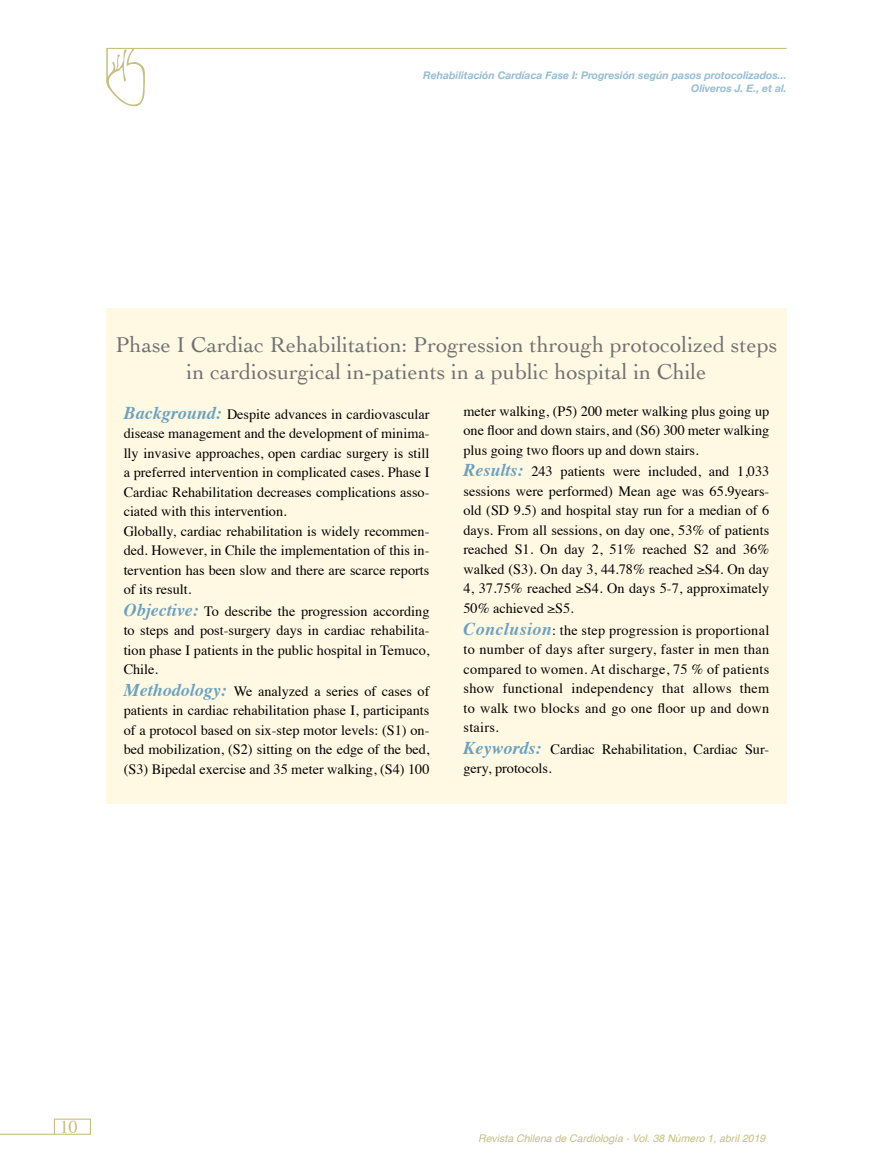
<style>
.page{position:relative;width:893px;height:1170px;background:#fff}
.page>*{position:absolute;margin:0;border:0;box-sizing:border-box;transform-origin:0 0}
.t1{font:22.5px/27px "Cochin";color:#707172;text-align:center}
.t2{font:18px "Times";color:#c7be80}
.t3{font:14.25px/19.5px "Times";color:#000;text-align:justify}
.t4{font:italic 700 10.5px/12.6px "Helvetica Neue";color:#96bdd3;text-align:right}
.t5{font:italic 10.5px "Helvetica";color:#c7be80}
.s1{font-weight:700;font-style:italic;font-size:18px;color:#69a2c1}
</style>
<div class="page">
<hr style="left:0;top:1133px;width:54px;height:1px;background:#c7be80">
<div style="left:54px;top:1118px;width:37px;height:16px;border:1px solid #c7be80"></div>
<hr style="left:106px;top:48px;width:681px;height:1px;background:#c7be7f">
<svg style="left:106px;top:48px;width:39px;height:59px"></svg>
<hr style="left:106px;top:49px;width:2px;height:32px;background:#c7be7f">
<div style="left:106px;top:308px;width:681px;height:496px;background:#fff9e4"></div>
<p class="t4" style="left:423px;top:70px;width:365px">Rehabilitación Cardíaca Fase I: Progresión según pasos protocolizados...<br>Oliveros J. E., et al.</p>
<h1 class="t1" style="left:115px;top:330px;width:664px">Phase I Cardiac Rehabilitation: Progression through protocolized steps in cardiosurgical in-patients in a public hospital in Chile</h1>
<p class="t3" style="left:124px;top:403px;width:307px;text-align:left"><span class="s1">Background:</span> Despite advances in cardiovascular disease management and the development of minima&shy;lly invasive approaches, open cardiac surgery is still a preferred intervention in complicated cases. Phase I Cardiac Rehabilitation decreases complications asso&shy;ciated with this intervention.<br>Globally, cardiac rehabilitation is widely recommen&shy;ded. However, in Chile the implementation of this in&shy;tervention has been slow and there are scarce reports of its result.</p>
<p class="t3" style="left:124px;top:600px;width:307px"><span class="s1">Objective:</span> To describe the progression according to steps and post-surgery days in cardiac rehabilita&shy;tion phase I patients in the public hospital in Temuco, Chile.</p>
<p class="t3" style="left:124px;top:680px;width:307px"><span class="s1">Methodology:</span> We analyzed a series of cases of patients in cardiac rehabilitation phase I, participants of a protocol based on six-step motor levels: (S1) on&shy;bed mobilization, (S2) sitting on the edge of the bed, (S3) Bipedal exercise and 35 meter walking, (S4) 100</p>
<p class="t3" style="left:463px;top:400px;width:307px">meter walking, (P5) 200 meter walking plus going up one floor and down stairs, and (S6) 300 meter walking plus going two floors up and down stairs.</p>
<p class="t3" style="left:463px;top:460px;width:307px"><span class="s1">Results:</span> 243 patients were included, and 1,033 sessions were performed) Mean age was 65.9years&shy;old (SD 9.5) and hospital stay run for a median of 6 days. From all sessions, on day one, 53% of patients reached S1. On day 2, 51% reached S2 and 36% walked (S3). On day 3, 44.78% reached ≥S4. On day 4, 37.75% reached ≥S4. On days 5-7, approximately 50% achieved ≥S5.</p>
<p class="t3" style="left:463px;top:618px;width:307px"><span class="s1">Conclusion</span>: the step progression is proportional to number of days after surgery, faster in men than compared to women. At discharge, 75 % of patients show functional independency that allows them to walk two blocks and go one floor up and down stairs.</p>
<p class="t3" style="left:463px;top:738px;width:307px"><span class="s1">Keywords:</span> Cardiac Rehabilitation, Cardiac Sur&shy;gery, protocols.</p>
<p class="t2" style="left:60px;top:1110px;width:19px">10</p>
<p class="t5" style="left:478px;top:1129px;width:289px">Revista Chilena de Cardiología - Vol. 38 Número 1, abril 2019</p>
</div>
